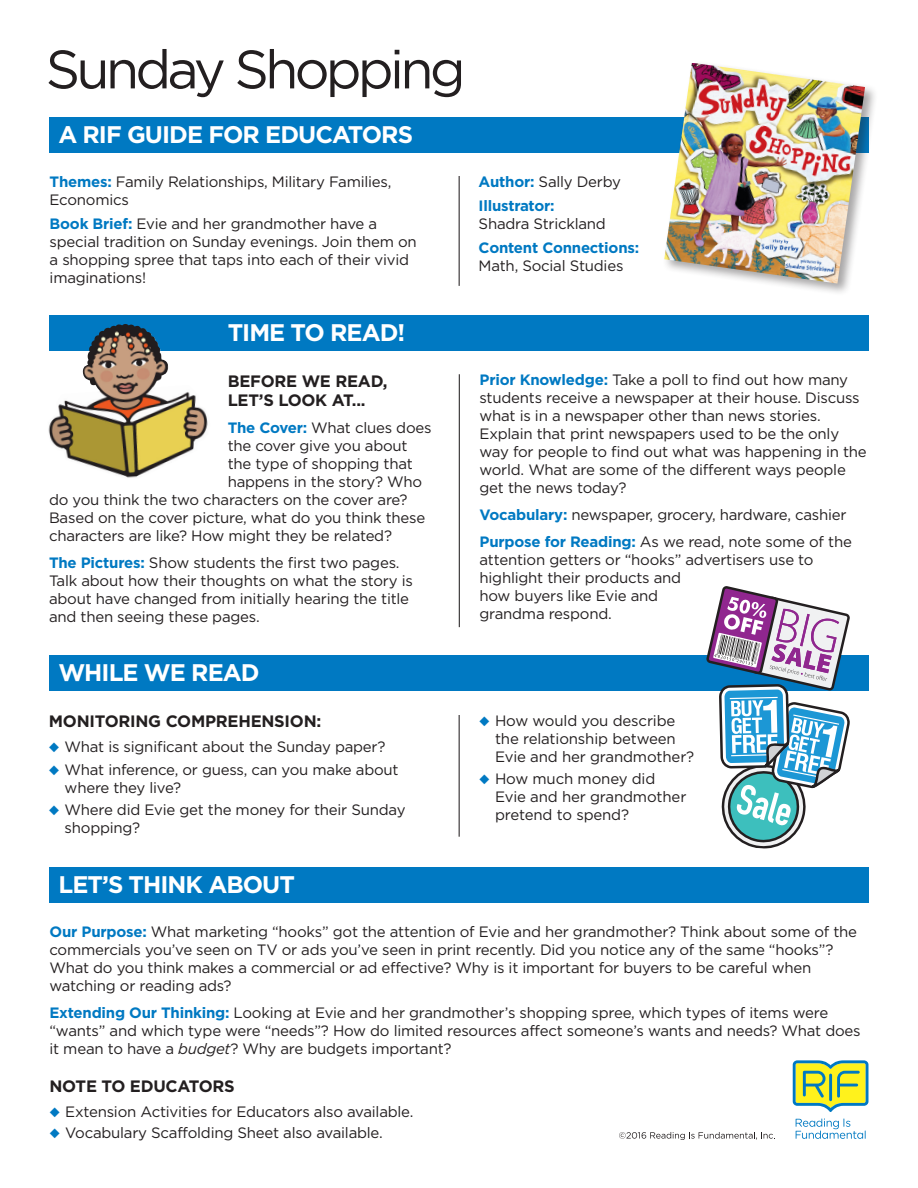
<style>
.page{position:relative;width:918px;height:1188px;background:#fff}
.page>*{position:absolute;margin:0;border:0;box-sizing:border-box;transform-origin:0 0}
.t1{font:54px "Gotham";letter-spacing:-.07em;color:#231f20}
.White_Type_in_Blue_B{font:700 24px "Gotham";letter-spacing:-.04em;color:#fff}
.Black_Subhead{font:700 16.5px/19.5px "Gotham";letter-spacing:-.015em;color:#231f20}
.Time_to_Read_Text{font:15px/18px "Gotham";letter-spacing:-.015em;color:#231f20}
.Let_s_Think_About_Te{font:15px/18px "Gotham";letter-spacing:-.015em;color:#231f20}
.Bulleted_Text{font:15px/18px "Gotham";letter-spacing:-.015em;color:#231f20}
.Themes_Text{font:15px/18px "Gotham";letter-spacing:-.015em;color:#231f20}
.First_Bulleted_Text{font:15px "Gotham";letter-spacing:-.015em;color:#231f20}
.Themes_Text-2{font:700 15px/18px "Gotham";letter-spacing:-.015em;color:#0079c2}
.s1{font-weight:700;color:#0079c2}
.s2{color:#0079c2}
.s3{font-weight:400;color:#231f20}
.s4{font-style:italic}
</style>
<div class="page">
<svg style="left:793px;top:1060px;width:75px;height:52px;background:#b4d06a"></svg>
<svg style="left:796px;top:1119px;width:70px;height:20px"></svg>
<svg style="left:619px;top:1132px;width:156px;height:8px"></svg>
<div style="left:50px;top:315px;width:819px;height:36px;background:#0079c2"></div>
<hr style="left:459px;top:374px;width:1px;height:253px;background:#231f20">
<div style="left:49px;top:655px;width:820px;height:36px;background:#0079c2"></div>
<hr style="left:459px;top:715px;width:1px;height:122px;background:#231f20">
<div style="left:50px;top:867px;width:819px;height:36px;background:#0079c2"></div>
<div style="left:49px;top:117px;width:820px;height:36px;background:#0079c2"></div>
<hr style="left:459px;top:176px;width:1px;height:110px;background:#231f20">
<div style="left:662px;top:60px;width:216px;height:236px;background:#231f20;opacity:.4"></div>
<img style="left:664px;top:63px;width:201px;height:221px">
<img style="left:48px;top:324px;width:160px;height:154px">
<svg style="left:706px;top:586px;width:144px;height:263px"></svg>
<p class="t1" style="left:46px;top:37px;width:422px">Sunday Shopping</p>
<p class="White_Type_in_Blue_B" style="left:58px;top:120px;width:356px">A RIF GUIDE FOR EDUCATORS</p>
<p class="Themes_Text" style="left:50px;top:173px;width:343px"><span class="s1">Themes:</span> Family Relationships, Military Families,<br>Economics</p>
<p class="Themes_Text" style="left:50px;top:215px;width:369px"><span class="s1">Book Brief:</span> Evie and her grandmother have a special tradition on Sunday evenings. Join them on a shopping spree that taps into each of their vivid imaginations!</p>
<p class="White_Type_in_Blue_B" style="left:228px;top:318px;width:179px">TIME TO READ!</p>
<p class="Black_Subhead" style="left:228px;top:371px;width:161px">BEFORE WE READ,<br>LET’S LOOK AT...</p>
<p class="Time_to_Read_Text" style="left:228px;top:419px;width:205px"><span class="s1">The Cover:</span> What clues does</p>
<p class="Time_to_Read_Text" style="left:228px;top:437px;width:182px">the cover give you about</p>
<p class="Time_to_Read_Text" style="left:228px;top:455px;width:187px">the type of shopping that</p>
<p class="Time_to_Read_Text" style="left:228px;top:473px;width:196px">happens in the story? Who</p>
<p class="Time_to_Read_Text" style="left:49px;top:491px;width:360px">do you think the two characters on the cover are?</p>
<p class="Time_to_Read_Text" style="left:49px;top:509px;width:378px">Based on the cover picture, what do you think these</p>
<p class="Time_to_Read_Text" style="left:49px;top:527px;width:345px">characters are like? How might they be related?</p>
<p class="Time_to_Read_Text" style="left:49px;top:554px;width:365px"><span class="s1">The Pictures:</span> Show students the first two pages.<br>Talk about how their thoughts on what the story is about have changed from initially hearing the title and then seeing these pages.</p>
<p class="White_Type_in_Blue_B" style="left:58px;top:658px;width:203px">WHILE WE READ</p>
<p class="Black_Subhead" style="left:49px;top:711px;width:274px">MONITORING COMPREHENSION:</p>
<p class="First_Bulleted_Text" style="left:49px;top:738px;width:338px"><span class="s2">◆</span> What is significant about the Sunday paper?</p>
<p class="Bulleted_Text" style="left:65px;top:760px;width:335px;text-indent:-16px"><span class="s2">◆</span> What inference, or guess, can you make about where they live?</p>
<p class="Bulleted_Text" style="left:65px;top:801px;width:342px;text-indent:-16px"><span class="s2">◆</span> Where did Evie get the money for their Sunday shopping?</p>
<p class="Themes_Text" style="left:479px;top:173px;width:144px"><span class="s1">Author:</span> Sally Derby</p>
<p class="Themes_Text" style="left:479px;top:197px;width:129px"><span class="s1">Illustrator:<br></span>Shadra Strickland</p>
<p class="Themes_Text-2" style="left:479px;top:239px;width:162px">Content Connections:<br><span class="s3">Math, Social Studies</span></p>
<p class="Time_to_Read_Text" style="left:480px;top:371px;width:382px"><span class="s1">Prior Knowledge:</span> Take a poll to find out how many students receive a newspaper at their house. Discuss</p>
<p class="Time_to_Read_Text" style="left:480px;top:407px;width:389px">what is in a newspaper other than news stories.<br>Explain that print newspapers used to be the only way for people to find out what was happening in the world. What are some of the different ways people get the news today?</p>
<p class="Time_to_Read_Text" style="left:480px;top:506px;width:369px"><span class="s1">Vocabulary:</span> newspaper, grocery, hardware, cashier</p>
<p class="Time_to_Read_Text" style="left:480px;top:533px;width:374px"><span class="s1">Purpose for Reading:</span> As we read, note some of the attention getters or “hooks” advertisers use to highlight their products and<br>how buyers like Evie and<br>grandma respond.</p>
<p class="Bulleted_Text" style="left:479px;top:712px;width:198px"><span class="s2">◆</span> How would you describe</p>
<p class="Bulleted_Text" style="left:495px;top:730px;width:201px">the relationship between<br>Evie and her grandmother?</p>
<p class="Bulleted_Text" style="left:495px;top:770px;width:193px;text-indent:-16px"><span class="s2">◆</span> How much money did<br>Evie and her grandmother pretend to spend?</p>
<p class="White_Type_in_Blue_B" style="left:58px;top:870px;width:238px">LET’S THINK ABOUT</p>
<p class="Let_s_Think_About_Te" style="left:50px;top:923px;width:809px"><span class="s1">Our Purpose:</span> What marketing “hooks” got the attention of Evie and her grandmother? Think about some of the commercials you’ve seen on TV or ads you’ve seen in print recently. Did you notice any of the same “hooks”?<br>What do you think makes a commercial or ad effective? Why is it important for buyers to be careful when watching or reading ads?</p>
<p class="Let_s_Think_About_Te" style="left:50px;top:1004px;width:813px"><span class="s1">Extending Our Thinking:</span> Looking at Evie and her grandmother’s shopping spree, which types of items were “wants” and which type were “needs”? How do limited resources affect someone’s wants and needs? What does it mean to have a <span class="s4">budget</span>? Why are budgets important?</p>
<p class="Black_Subhead" style="left:50px;top:1076px;width:187px">NOTE TO EDUCATORS</p>
<p class="First_Bulleted_Text" style="left:50px;top:1103px;width:365px"><span class="s2">◆</span> Extension Activities for Educators also available.</p>
<p class="Bulleted_Text" style="left:50px;top:1124px;width:335px"><span class="s2">◆</span> Vocabulary Scaffolding Sheet also available.</p>
</div>
